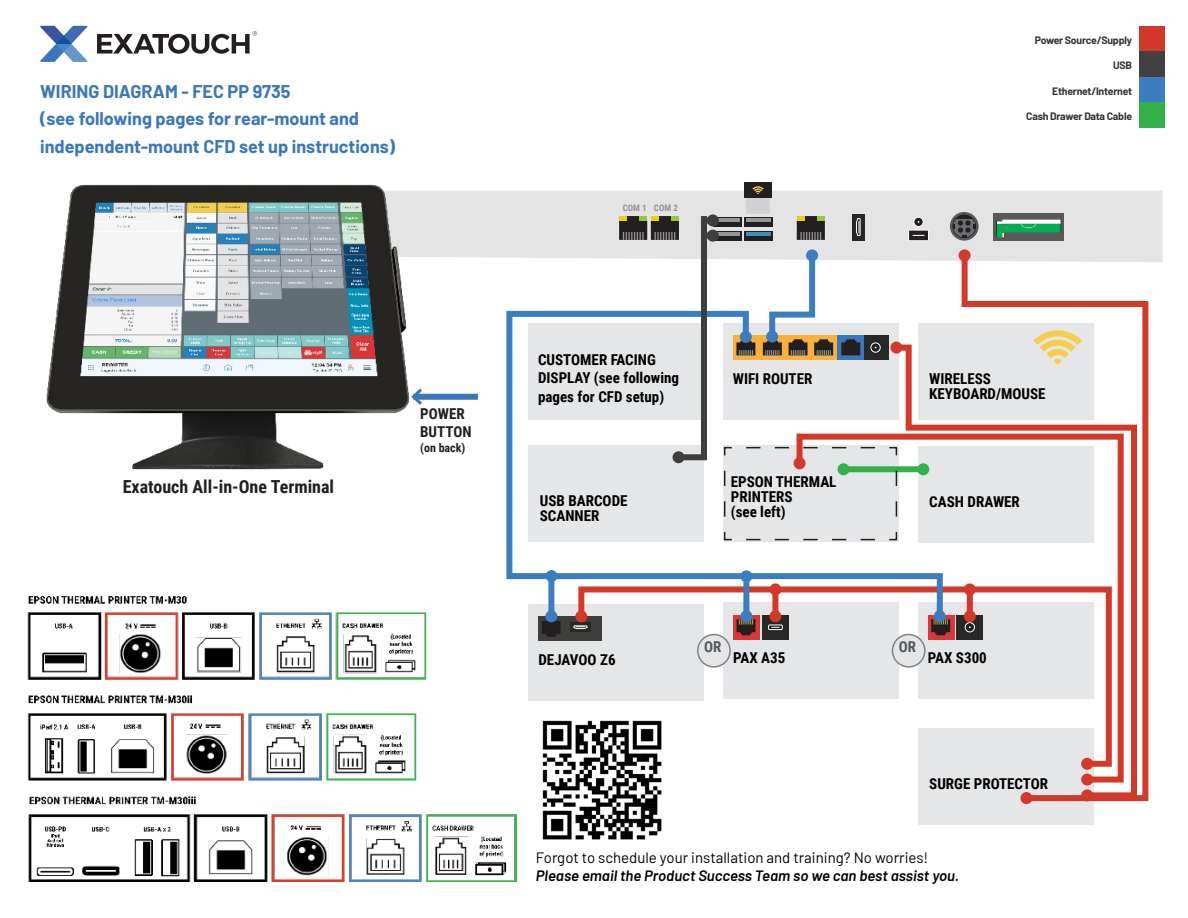
<style>
.page{position:relative;width:1188px;height:918px;background:#fff}
.page>*{position:absolute;margin:0;border:0;box-sizing:border-box;transform-origin:0 0}
.t1{font:700 18px "Barlow";color:#3977bc}
.t2{font:700 18px "Roboto Condensed";color:#231f20}
.t3{font:700 15px/18.6px "Roboto Condensed";color:#000}
.t4{font:15px "Barlow";color:#000}
.t5{font:italic 600 15px "Barlow";color:#000}
.t6{font:700 15px/18px "Roboto Condensed";color:#231f20}
.t7{font:700 15px "Roboto Condensed";color:#57585a}
.t8{font:700 12px "Roboto Condensed";color:#231f20}
.t9{font:700 10.5px "Barlow";letter-spacing:-.02em;color:#333132}
.t10{font:700 9px "Roboto Condensed";color:#939598}
</style>
<div class="page">
<div style="left:436px;top:191px;width:726px;height:71px;background:#e4e4e4"></div>
<svg style="left:97px;top:31px;width:160px;height:23px"></svg>
<svg style="left:40px;top:26px;width:48px;height:36px"></svg>
<div style="left:1140px;top:26px;width:25px;height:25px;background:#d33828"></div>
<div style="left:1140px;top:51px;width:25px;height:26px;background:#414042"></div>
<div style="left:1140px;top:77px;width:25px;height:25px;background:#3a7dc0"></div>
<div style="left:1140px;top:102px;width:25px;height:26px;background:#33b24a"></div>
<div style="left:918px;top:323px;width:175px;height:97px;background:#e5e6e8"></div>
<div style="left:918px;top:728px;width:175px;height:97px;background:#e5e6e8"></div>
<div style="left:528px;top:604px;width:176px;height:97px;background:#e5e6e8"></div>
<div style="left:723px;top:323px;width:175px;height:97px;background:#e5e6e8"></div>
<svg style="left:752px;top:335px;width:86px;height:25px"></svg>
<svg style="left:752px;top:339px;width:3px;height:16px"></svg>
<div style="left:538px;top:616px;width:64px;height:25px;background:#3e3f3c"></div>
<div style="left:862px;top:335px;width:27px;height:25px;background:#272826"></div>
<div style="left:871px;top:343px;width:10px;height:10px;border:1px solid #fff;border-radius:50%"></div>
<img style="left:542px;top:720px;width:120px;height:120px">
<svg style="left:575px;top:637px;width:219px;height:133px"></svg>
<svg style="left:506px;top:310px;width:246px;height:270px"></svg>
<div style="left:740px;top:331px;width:12px;height:12px;background:#3a7dc0;border-radius:50%"></div>
<svg style="left:542px;top:570px;width:252px;height:67px"></svg>
<div style="left:546px;top:570px;width:12px;height:12px;background:#3a7dc0;border-radius:50%"></div>
<svg style="left:763px;top:249px;width:70px;height:106px"></svg>
<div style="left:806px;top:249px;width:12px;height:12px;background:#3a7dc0;border-radius:50%"></div>
<div style="left:766px;top:331px;width:12px;height:12px;background:#3a7dc0;border-radius:50%"></div>
<svg style="left:794px;top:433px;width:96px;height:266px"></svg>
<svg style="left:890px;top:342px;width:69px;height:357px"></svg>
<div style="left:890px;top:342px;width:12px;height:12px;background:#d33828;border-radius:50%"></div>
<svg style="left:959px;top:249px;width:192px;height:555px"></svg>
<div style="left:959px;top:249px;width:12px;height:12px;background:#d33828;border-radius:50%"></div>
<div style="left:1020px;top:792px;width:12px;height:12px;background:#d33828;border-radius:50%"></div>
<svg style="left:723px;top:446px;width:175px;height:95px;background:#dbdedd"></svg>
<div style="left:413px;top:394px;width:65px;height:6px;background:#3977bc"></div>
<div style="left:950px;top:212px;width:29px;height:29px;border:3px solid #57585a;border-radius:50%"></div>
<svg style="left:951px;top:213px;width:27px;height:27px"></svg>
<svg style="left:619px;top:216px;width:60px;height:24px"></svg>
<div style="left:651px;top:216px;width:8px;height:5px;background:#ebd115"></div>
<div style="left:671px;top:216px;width:8px;height:5px;background:#94c83c"></div>
<div style="left:852px;top:214px;width:13px;height:26px;background:#272826"></div>
<svg style="left:856px;top:218px;width:5px;height:18px"></svg>
<svg style="left:909px;top:230px;width:20px;height:11px"></svg>
<div style="left:908px;top:230px;width:21px;height:11px;border:1px solid #fff"></div>
<svg style="left:914px;top:217px;width:9px;height:10px"></svg>
<div style="left:914px;top:217px;width:10px;height:10px;border:1px solid #fff;border-radius:50%"></div>
<img style="left:994px;top:213px;width:70px;height:28px">
<div style="left:838px;top:335px;width:26px;height:25px;background:#3977bc"></div>
<svg style="left:841px;top:339px;width:19px;height:16px"></svg>
<svg style="left:797px;top:216px;width:28px;height:24px"></svg>
<div style="left:817px;top:216px;width:8px;height:5px;background:#94c83c"></div>
<div style="left:744px;top:217px;width:29px;height:10px;background:#231f20"></div>
<hr style="left:746px;top:218px;width:25px;height:4px;background:#939598">
<div style="left:744px;top:231px;width:29px;height:10px;background:#231f20"></div>
<hr style="left:746px;top:232px;width:25px;height:4px;background:#3d8ebc">
<div style="left:713px;top:217px;width:29px;height:10px;background:#231f20"></div>
<hr style="left:715px;top:218px;width:25px;height:4px;background:#939598">
<div style="left:713px;top:231px;width:29px;height:10px;background:#231f20"></div>
<hr style="left:715px;top:232px;width:25px;height:4px;background:#939598">
<div style="left:746px;top:190px;width:24px;height:23px;background:#d1d1d1"></div>
<div style="left:744px;top:183px;width:28px;height:15px;background:#231f20"></div>
<svg style="left:752px;top:186px;width:12px;height:8px"></svg>
<div style="left:701px;top:216px;width:6px;height:244px;background:#3e3f3c"></div>
<div style="left:679px;top:454px;width:28px;height:6px;background:#3e3f3c"></div>
<div style="left:673px;top:451px;width:12px;height:12px;background:#3e3f3c;border-radius:50%"></div>
<div style="left:701px;top:233px;width:12px;height:6px;background:#3e3f3c"></div>
<div style="left:707px;top:230px;width:12px;height:12px;background:#3e3f3c;border-radius:50%"></div>
<div style="left:701px;top:217px;width:12px;height:6px;background:#3e3f3c"></div>
<div style="left:707px;top:214px;width:12px;height:12px;background:#3e3f3c;border-radius:50%"></div>
<img style="left:46px;top:184px;width:390px;height:286px">
<img style="left:27px;top:596px;width:490px;height:286px">
<p class="t1" style="left:40px;top:78px;width:252px">WIRING DIAGRAM - FEC PP 9735</p>
<p class="t1" style="left:40px;top:106px;width:320px">(see following pages for rear-mount and</p>
<p class="t1" style="left:40px;top:133px;width:356px">independent-mount CFD set up instructions)</p>
<p class="t2" style="left:123px;top:474px;width:213px">Exatouch All-in-One Terminal</p>
<p class="t6" style="left:420px;top:404px;width:53px">POWER<br>BUTTON</p>
<p class="t8" style="left:420px;top:439px;width:47px">(on back)</p>
<p class="t10" style="left:623px;top:201px;width:26px">COM 1</p>
<p class="t10" style="left:654px;top:201px;width:26px">COM 2</p>
<p class="t3" style="left:538px;top:349px;width:143px">CUSTOMER FACING<br>DISPLAY (see following pages for CFD setup)</p>
<p class="t3" style="left:540px;top:491px;width:89px">USB BARCODE</p>
<p class="t3" style="left:540px;top:506px;width:61px">SCANNER</p>
<p class="t3" style="left:733px;top:369px;width:81px">WIFI ROUTER</p>
<p class="t3" style="left:731px;top:472px;width:107px">EPSON THERMAL</p>
<p class="t3" style="left:731px;top:489px;width:63px;line-height:15px">PRINTERS (see left)</p>
<p class="t9" style="left:1035px;top:32px;width:99px">Power Source/Supply</p>
<p class="t9" style="left:1113px;top:58px;width:20px">USB</p>
<p class="t9" style="left:1052px;top:83px;width:81px">Ethernet/Internet</p>
<p class="t9" style="left:1026px;top:109px;width:107px">Cash Drawer Data Cable</p>
<p class="t3" style="left:929px;top:369px;width:63px">WIRELESS</p>
<p class="t3" style="left:929px;top:384px;width:118px">KEYBOARD/MOUSE</p>
<p class="t3" style="left:929px;top:492px;width:92px">CASH DRAWER</p>
<p class="t7" style="left:704px;top:636px;width:19px">OR</p>
<p class="t7" style="left:899px;top:636px;width:19px">OR</p>
<p class="t3" style="left:539px;top:650px;width:79px">DEJAVOO Z6</p>
<p class="t3" style="left:733px;top:648px;width:54px">PAX A35</p>
<p class="t3" style="left:928px;top:648px;width:60px">PAX S300</p>
<p class="t3" style="left:929px;top:774px;width:120px">SURGE PROTECTOR</p>
<p class="t4" style="left:536px;top:847px;width:394px">Forgot to schedule your installation and training? No worries!</p>
<p class="t5" style="left:536px;top:865px;width:425px">Please email the Product Success Team so we can best assist you.</p>
</div>
